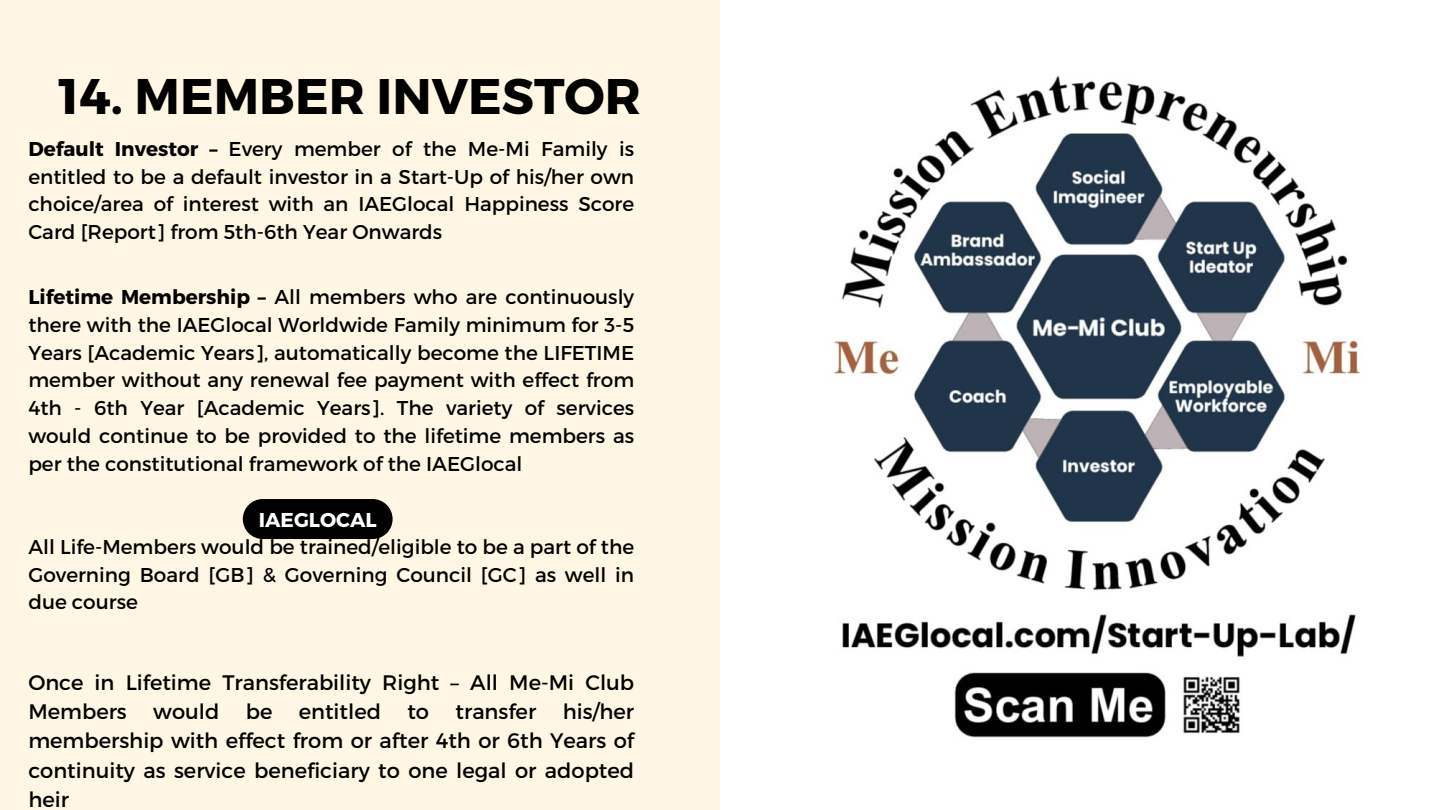
<style>
.page{position:relative;width:1440px;height:810px;background:#fff}
.page>*{position:absolute;margin:0;border:0;box-sizing:border-box;transform-origin:0 0}
.t1{font:700 50px "Montserrat";color:#000}
.t2{font:21px/29.2px "Montserrat";color:#000}
.t3{font:20px/27.8px "Montserrat";color:#000;text-align:justify}
.t4{font:700 20px "Montserrat";color:#fff}
.s1{font-weight:700}
</style>
<div class="page">
<div style="left:0;top:0;width:720px;height:810px;background:#fff6e3"></div>
<img style="left:833px;top:75px;width:527px;height:663px">
<svg style="left:243px;top:499px;width:150px;height:40px;background:#0f0e0d"></svg>
<p class="t1" style="left:59px;top:64px;width:584px">14. MEMBER INVESTOR</p>
<p class="t3" style="left:28px;top:134px;width:607px"><span class="s1">Default Investor –</span> Every member of the Me-Mi Family is entitled to be a default investor in a Start-Up of his/her own choice/area of interest with an IAEGlocal Happiness Score Card [Report] from 5th-6th Year Onwards</p>
<h2 class="t3" style="left:28px;top:282px;width:607px"><span class="s1">Lifetime Membership –</span> All members who are continuously there with the IAEGlocal Worldwide Family minimum for 3-5<br>Years [Academic Years], automatically become the LIFETIME member without any renewal fee payment with effect from 4th - 6th Year [Academic Years]. The variety of services would continue to be provided to the lifetime members as per the constitutional framework of the IAEGlocal</h2>
<p class="t4" style="left:259px;top:506px;width:119px">IAEGLOCAL</p>
<p class="t3" style="left:28px;top:532px;width:607px">All Life-Members would be trained/eligible to be a part of the Governing Board [GB] &amp; Governing Council [GC] as well in due course</p>
<p class="t2" style="left:28px;top:667px;width:607px">Once in Lifetime Transferability Right – All Me-Mi Club<br>Members</p>
<p class="t2" style="left:28px;top:696px;width:607px;text-align:justify;text-indent:534px">his/her membership with effect from or after 4th or 6th Years of continuity as service beneficiary to one legal or adopted heir</p>
<p class="t2" style="left:153px;top:696px;width:68px">would</p>
<p class="t2" style="left:246px;top:696px;width:28px">be</p>
<p class="t2" style="left:299px;top:696px;width:84px">entitled</p>
<p class="t2" style="left:407px;top:696px;width:23px">to</p>
<p class="t2" style="left:456px;top:696px;width:82px">transfer</p>
</div>
